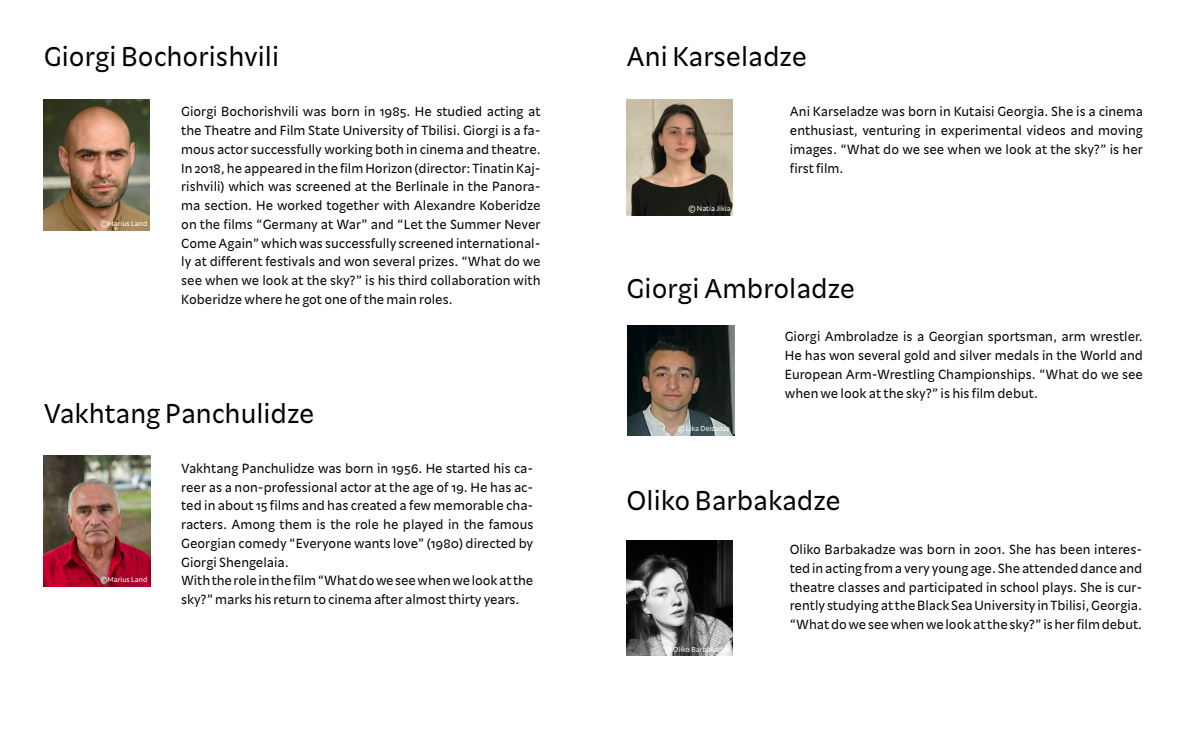
<style>
.page{position:relative;width:1200px;height:738px;background:#fff}
.page>*{position:absolute;margin:0;border:0;box-sizing:border-box;transform-origin:0 0}
.t1{font:28.12px "Uoma";color:#000}
.t2{font:13.75px/18.8px "Uoma";color:#000;text-align:justify}
.t3{font:7.5px "Uoma";color:#fff}
</style>
<div class="page">
<img style="left:628px;top:325px;width:106px;height:110px">
<img style="left:44px;top:100px;width:106px;height:131px">
<img style="left:627px;top:100px;width:106px;height:115px">
<img style="left:627px;top:540px;width:106px;height:115px">
<img style="left:44px;top:455px;width:106px;height:131px">
<h1 class="t1" style="left:44px;top:41px;width:237px">Giorgi Bochorishvili</h1>
<p class="t3" style="left:100px;top:219px;width:49px">©Marius Land</p>
<p class="t2" style="left:181px;top:102px;width:361px">Giorgi Bochorishvili was born in 1985. He studied acting at the Theatre and Film State University of Tbilisi. Giorgi is a fa&shy;mous actor successfully working both in cinema and theatre.<br>In 2018, he appeared in the film Horizon (director: Tinatin Kaj&shy;rishvili) which was screened at the Berlinale in the Panora&shy;ma section. He worked together with Alexandre Koberidze on the films “Germany at War” and “Let the Summer Never Come Again” which was successfully screened international&shy;ly at different festivals and won several prizes. “What do we see when we look at the sky?” is his third collaboration with Koberidze where he got one of the main roles.</p>
<h1 class="t1" style="left:44px;top:397px;width:272px">Vakhtang Panchulidze</h1>
<p class="t3" style="left:100px;top:575px;width:49px">©Marius Land</p>
<p class="t2" style="left:181px;top:459px;width:354px;text-align:left">Vakhtang Panchulidze was born in 1956. He started his ca&shy;reer as a non-professional actor at the age of 19. He has ac&shy;ted in about 15 films and has created a few memorable cha&shy;racters. Among them is the role he played in the famous Georgian comedy “Everyone wants love” (1980) directed by Giorgi Shengelaia.<br>With the role in the film “What do we see when we look at the sky?” marks his return to cinema after almost thirty years.</p>
<h1 class="t1" style="left:627px;top:41px;width:182px">Ani Karseladze</h1>
<p class="t3" style="left:689px;top:205px;width:44px">© Natia Jikia</p>
<p class="t2" style="left:790px;top:102px;width:355px">Ani Karseladze was born in Kutaisi Georgia. She is a cinema enthusiast, venturing in experimental videos and moving images. “What do we see when we look at the sky?” is her first film.</p>
<h1 class="t1" style="left:627px;top:272px;width:230px">Giorgi Ambroladze</h1>
<p class="t3" style="left:677px;top:424px;width:54px">© Lika Deisadze</p>
<p class="t2" style="left:785px;top:327px;width:360px">Giorgi Ambroladze is a Georgian sportsman, arm wrestler.<br>He has won several gold and silver medals in the World and European Arm-Wrestling Championships. “What do we see when we look at the sky?” is his film debut.</p>
<h1 class="t1" style="left:627px;top:485px;width:216px">Oliko Barbakadze</h1>
<p class="t3" style="left:665px;top:645px;width:67px">© Oliko Barbakadze</p>
<p class="t2" style="left:790px;top:540px;width:354px">Oliko Barbakadze was born in 2001. She has been interes&shy;ted in acting from a very young age. She attended dance and theatre classes and participated in school plays. She is cur&shy;rently studying at the Black Sea University in Tbilisi, Georgia. “What do we see when we look at the sky?” is her film debut.</p>
</div>
